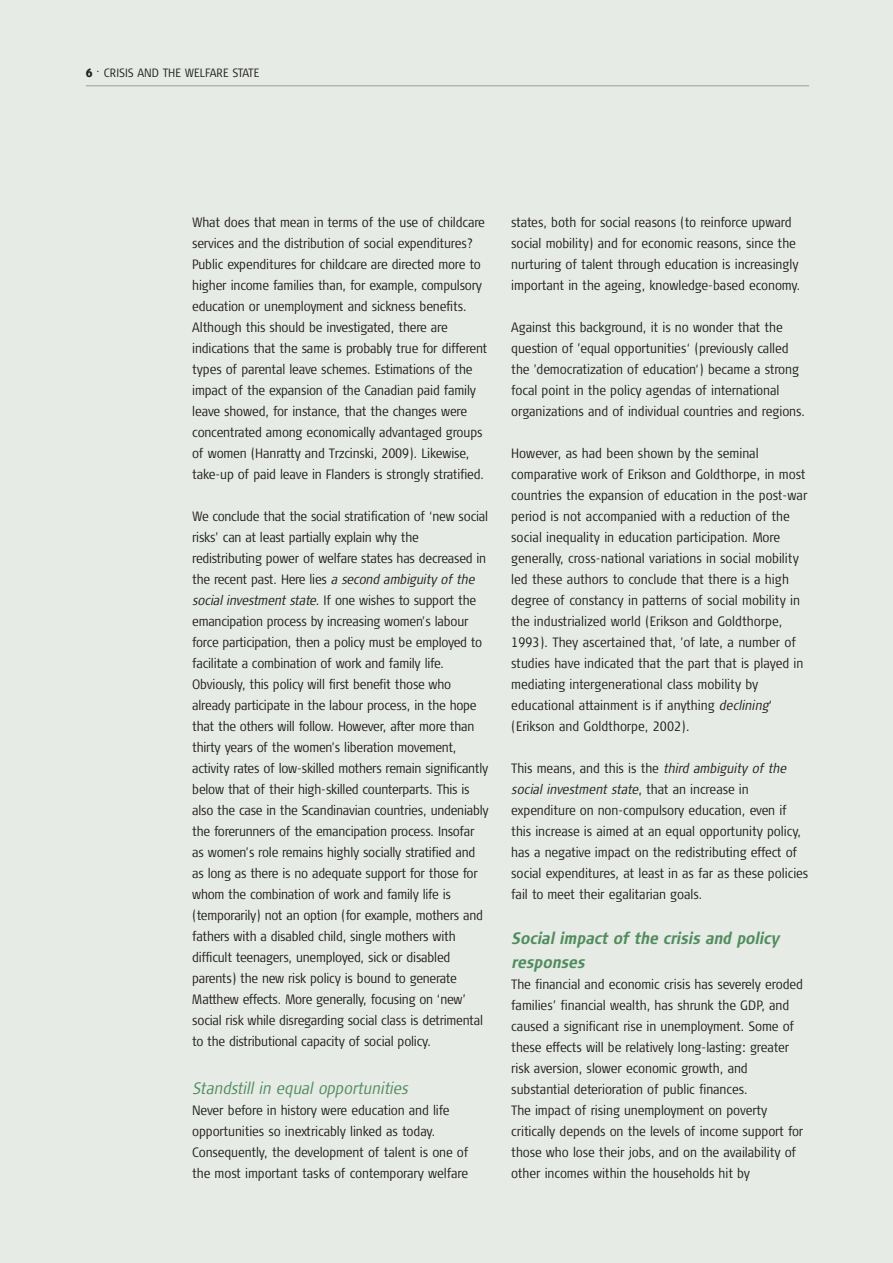
<style>
.page{position:relative;width:893px;height:1263px;background:#fff}
.page>*{position:absolute;margin:0;border:0;box-sizing:border-box;transform-origin:0 0}
.t1{font:italic 700 16.5px/24px "Signa Cond Column";letter-spacing:-.015em;color:#508c5e}
.t2{font:italic 300 16.5px "Signa Cond Column";letter-spacing:-.005em;color:#508c5e}
.t3{font:300 13.5px/21px "Signa Cond Column";letter-spacing:-.01em;color:#231f20}
.t4{font:300 12px "Signa Cond Column";color:#231f20}
.s1{font-weight:900}
.s2{font-style:italic}
</style>
<div class="page">
<div style="left:0;top:0;width:893px;height:1262px;background:#e6ebe5"></div>
<hr style="left:86px;top:85px;width:723px;height:1px;background:#9d9fa1">
<p class="t4" style="left:86px;top:68px;width:175px"><span class="s1">6</span> . CRISIS AND THE WELFARE STATE</p>
<p class="t3" style="left:192px;top:212px;width:297px">What does that mean in terms of the use of childcare services and the distribution of social expenditures?<br>Public expenditures for childcare are directed more to higher income families than, for example, compulsory education or unemployment and sickness benefits.<br>Although this should be investigated, there are indications that the same is probably true for different types of parental leave schemes. Estimations of the impact of the expansion of the Canadian paid family leave showed, for instance, that the changes were concentrated among economically advantaged groups of women (Hanratty and Trzcinski, 2009). Likewise, take-up of paid leave in Flanders is strongly stratified.</p>
<p class="t3" style="left:192px;top:506px;width:298px">We conclude that the social stratification of ‘new social risks’ can at least partially explain why the redistributing power of welfare states has decreased in the recent past. Here lies <span class="s2">a second ambiguity of the social investment state.</span> If one wishes to support the emancipation process by increasing women’s labour force participation, then a policy must be employed to facilitate a combination of work and family life.<br>Obviously, this policy will first benefit those who already participate in the labour process, in the hope that the others will follow. However, after more than thirty years of the women’s liberation movement, activity rates of low-skilled mothers remain significantly below that of their high-skilled counterparts. This is also the case in the Scandinavian countries, undeniably the forerunners of the emancipation process. Insofar as women’s role remains highly socially stratified and as long as there is no adequate support for those for whom the combination of work and family life is (temporarily) not an option (for example, mothers and fathers with a disabled child, single mothers with difficult teenagers, unemployed, sick or disabled parents) the new risk policy is bound to generate Matthew effects. More generally, focusing on ‘new’ social risk while disregarding social class is detrimental to the distributional capacity of social policy.</p>
<p class="t2" style="left:192px;top:1081px;width:217px">Standstill in equal opportunities</p>
<p class="t3" style="left:192px;top:1101px;width:278px">Never before in history were education and life opportunities so inextricably linked as today.<br>Consequently, the development of talent is one of the most important tasks of contemporary welfare</p>
<p class="t3" style="left:511px;top:212px;width:291px">states, both for social reasons (to reinforce upward social mobility) and for economic reasons, since the nurturing of talent through education is increasingly important in the ageing, knowledge-based economy.</p>
<p class="t3" style="left:511px;top:317px;width:295px">Against this background, it is no wonder that the question of ’equal opportunities‘ (previously called the ’democratization of education‘) became a strong focal point in the policy agendas of international organizations and of individual countries and regions.</p>
<p class="t3" style="left:511px;top:443px;width:298px">However, as had been shown by the seminal comparative work of Erikson and Goldthorpe, in most countries the expansion of education in the post-war period is not accompanied with a reduction of the social inequality in education participation. More generally, cross-national variations in social mobility led these authors to conclude that there is a high degree of constancy in patterns of social mobility in the industrialized world (Erikson and Goldthorpe, 1993). They ascertained that, ’of late, a number of studies have indicated that the part that is played in mediating intergenerational class mobility by educational attainment is if anything <span class="s2">declining</span>‘ (Erikson and Goldthorpe, 2002).</p>
<p class="t3" style="left:511px;top:758px;width:298px">This means, and this is the <span class="s2">third ambiguity of the social investment state</span>, that an increase in expenditure on non-compulsory education, even if this increase is aimed at an equal opportunity policy, has a negative impact on the redistributing effect of social expenditures, at least in as far as these policies fail to meet their egalitarian goals.</p>
<p class="t1" style="left:511px;top:927px;width:269px">Social impact of the crisis and policy responses</p>
<p class="t3" style="left:511px;top:974px;width:294px">The financial and economic crisis has severely eroded families’ financial wealth, has shrunk the GDP, and caused a significant rise in unemployment. Some of these effects will be relatively long-lasting: greater risk aversion, slower economic growth, and substantial deterioration of public finances.<br>The impact of rising unemployment on poverty critically depends on the levels of income support for those who lose their jobs, and on the availability of other incomes within the households hit by</p>
</div>
